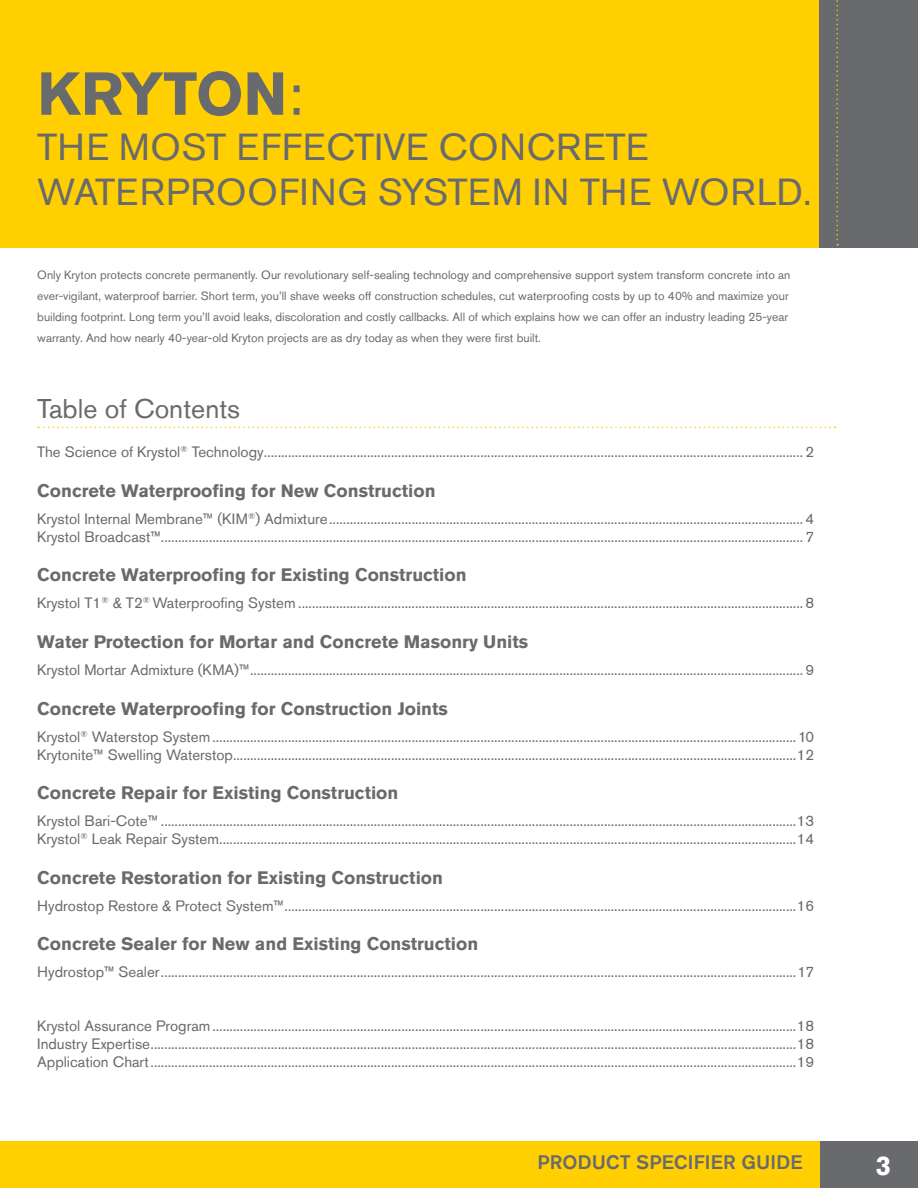
<style>
.page{position:relative;width:918px;height:1188px;background:#fff}
.page>*{position:absolute;margin:0;border:0;box-sizing:border-box;transform-origin:0 0}
.t1{font:700 60px "Akzidenz Grotesk Std";color:#696a6d}
.t2{font:37.5px/45px "Akzidenz Grotesk Std";letter-spacing:.02em;color:#696a6d}
.t3{font:27px "Akzidenz Grotesk Std";color:#696a6d}
.t4{font:700 27px "Akzidenz Grotesk Std";color:#fff}
.t5{font:500 19.5px "Akzidenz Grotesk Std";letter-spacing:.01em;color:#696a6d}
.t6{font:700 18px "Akzidenz Grotesk Std";color:#696a6d}
.t7{font:15px/18px "Akzidenz Grotesk Std";color:#696a6d}
.t8{font:12px/21px "Akzidenz Grotesk Std";color:#696a6d}
.s1{font-weight:400}
</style>
<div class="page">
<div style="left:0;top:1141px;width:918px;height:47px;background:#ffcf01"></div>
<div style="left:821px;top:1141px;width:97px;height:47px;background:#696a6d"></div>
<div style="left:0;top:0;width:918px;height:247px;background:#ffcf01"></div>
<div style="left:819px;top:0;width:99px;height:247px;background:#696a6d"></div>
<svg style="left:38px;top:427px;width:798px;height:1px"></svg>
<svg style="left:836px;top:0;width:2px;height:245px"></svg>
<h1 class="t1" style="left:37px;top:59px;width:268px">KRYTON<span class="s1">:</span></h1>
<h2 class="t2" style="left:37px;top:124px;width:776px">THE MOST EFFECTIVE CONCRETE<br>WATERPROOFING SYSTEM IN THE WORLD.</h2>
<p class="t8" style="left:37px;top:264px;width:755px">Only Kryton protects concrete permanently. Our revolutionary self-sealing technology and comprehensive support system transform concrete into an ever-vigilant, waterproof barrier. Short term, you’ll shave weeks off construction schedules, cut waterproofing costs by up to 40% and maximize your building footprint. Long term you’ll avoid leaks, discoloration and costly callbacks. All of which explains how we can offer an industry leading 25-year warranty. And how nearly 40-year-old Kryton projects are as dry today as when they were first built.</p>
<h3 class="t3" style="left:37px;top:392px;width:204px">Table of Contents</h3>
<p class="t7" style="left:37px;top:443px;width:779px">The Science of Krystol<sup>®</sup> Technology............................................................................................................................................................. 2</p>
<p class="t6" style="left:37px;top:480px;width:400px">Concrete Waterproofing for New Construction</p>
<p class="t7" style="left:37px;top:510px;width:779px">Krystol Internal Membrane™ (KIM<sup>®</sup>) Admixture.......................................................................................................................................... 4<br>Krystol Broadcast™........................................................................................................................................................................................... 7</p>
<p class="t6" style="left:37px;top:565px;width:431px">Concrete Waterproofing for Existing Construction</p>
<p class="t7" style="left:37px;top:594px;width:779px">Krystol T1<sup>®</sup> &amp; T2<sup>®</sup> Waterproofing System ................................................................................................................................................... 8</p>
<p class="t6" style="left:37px;top:631px;width:493px">Water Protection for Mortar and Concrete Masonry Units</p>
<p class="t7" style="left:37px;top:661px;width:779px">Krystol Mortar Admixture (KMA)™................................................................................................................................................................. 9</p>
<p class="t6" style="left:37px;top:698px;width:412px">Concrete Waterproofing for Construction Joints</p>
<p class="t7" style="left:37px;top:727px;width:779px">Krystol<sup>®</sup> Waterstop System..........................................................................................................................................................................10<br>Krytonite™ Swelling Waterstop....................................................................................................................................................................12</p>
<p class="t6" style="left:37px;top:783px;width:363px">Concrete Repair for Existing Construction</p>
<p class="t7" style="left:37px;top:812px;width:779px">Krystol Bari-Cote™ .........................................................................................................................................................................................13<br>Krystol<sup>®</sup> Leak Repair System........................................................................................................................................................................14</p>
<p class="t6" style="left:37px;top:867px;width:407px">Concrete Restoration for Existing Construction</p>
<p class="t7" style="left:37px;top:897px;width:779px">Hydrostop Restore &amp; Protect System™.....................................................................................................................................................16</p>
<p class="t6" style="left:37px;top:934px;width:443px">Concrete Sealer for New and Existing Construction</p>
<p class="t7" style="left:37px;top:963px;width:778px">Hydrostop™ Sealer.........................................................................................................................................................................................17</p>
<p class="t7" style="left:37px;top:1017px;width:779px;text-align:justify">Krystol Assurance Program..........................................................................................................................................................................18<br>Industry Expertise............................................................................................................................................................................................18<br>Application Chart............................................................................................................................................................................................19</p>
<h3 class="t5" style="left:538px;top:1150px;width:267px">PRODUCT SPECIFIER GUIDE</h3>
<h3 class="t4" style="left:876px;top:1149px;width:17px">3</h3>
</div>
